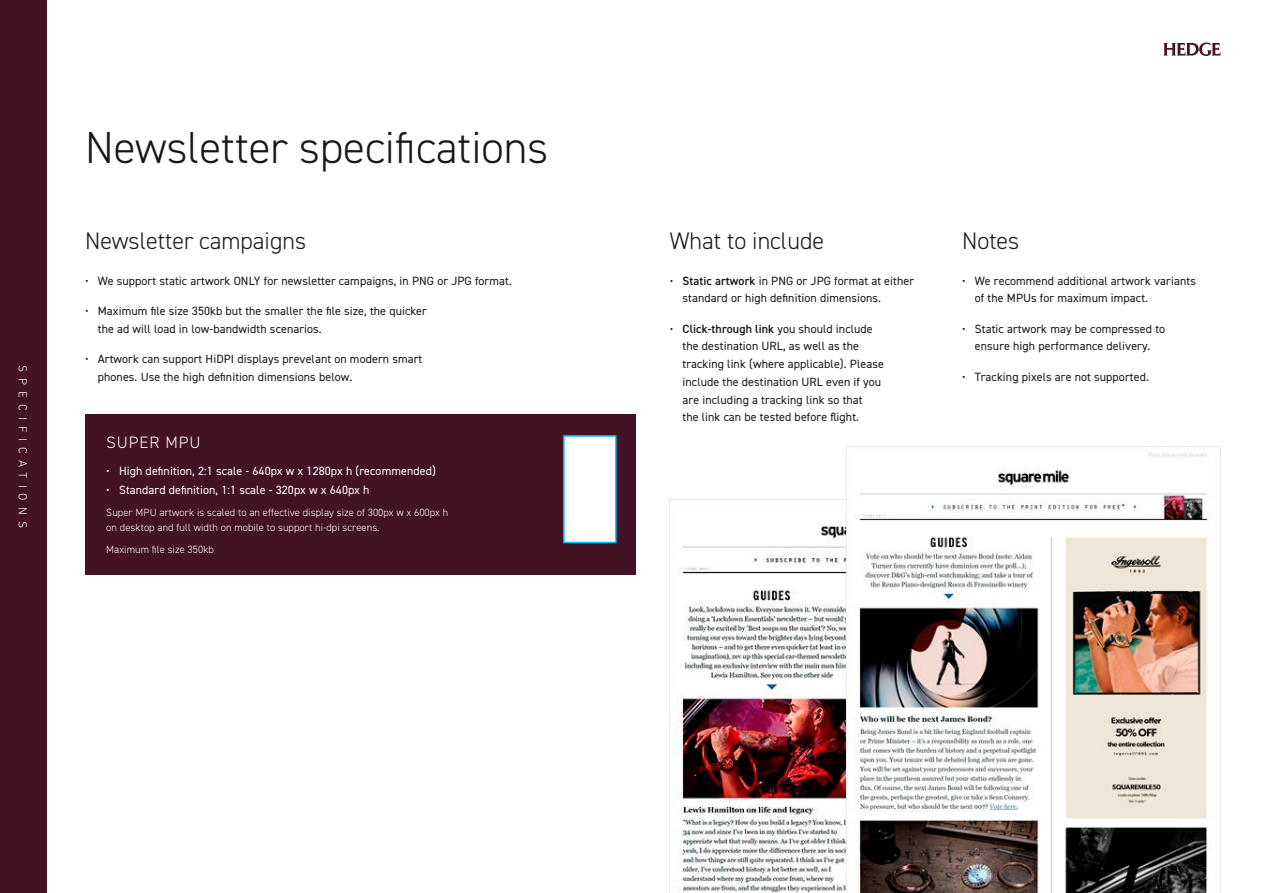
<style>
.page{position:relative;width:1263px;height:893px;background:#fff}
.page>*{position:absolute;margin:0;border:0;box-sizing:border-box;transform-origin:0 0}
.t1{font:300 45px "DIN2014";color:#181716}
.t2{font:300 24px "DIN2014";color:#181716}
.t3{font:300 16.5px "DIN2014";letter-spacing:.06em;color:#fff}
.t4{font:12px/17.7px "DIN2014";letter-spacing:.01em;color:#181716}
.t5{font:12px "DIN2014";letter-spacing:.01em;color:#fff}
.t6{font:300 12px "DIN Next LT Pro";letter-spacing:.5em;color:#fff}
.t7{font:300 10.5px/15px "DIN2014";letter-spacing:.01em;color:#fff}
.s1{font-weight:600}
</style>
<div class="page">
<div style="left:0;top:0;width:47px;height:893px;background:#431224"></div>
<svg style="left:1163px;top:43px;width:57px;height:13px"></svg>
<div style="left:85px;top:414px;width:551px;height:160px;background:#431224"></div>
<div style="left:563px;top:435px;width:54px;height:108px;background:#fff;border:2px solid #00c1ff"></div>
<img style="left:673px;top:500px;width:174px;height:393px">
<img style="left:847px;top:446px;width:373px;height:447px">
<p class="t6" style="left:30px;top:365px;width:164px;rotate:90deg">SPECIFICATIONS</p>
<h1 class="t1" style="left:85px;top:120px;width:465px">Newsletter specifications</h1>
<h2 class="t2" style="left:85px;top:226px;width:223px">Newsletter campaigns</h2>
<p class="t4" style="left:85px;top:271px;width:428px">• We support static artwork ONLY for newsletter campaigns, in PNG or JPG format.</p>
<p class="t4" style="left:98px;top:302px;width:330px;text-indent:-13px">• Maximum file size 350kb but the smaller the file size, the quicker the ad will load in low-bandwidth scenarios.</p>
<p class="t4" style="left:98px;top:350px;width:326px;text-indent:-13px">• Artwork can support HiDPI displays prevelant on modern smart phones. Use the high definition dimensions below.</p>
<h3 class="t3" style="left:106px;top:433px;width:96px">SUPER MPU</h3>
<p class="t5" style="left:106px;top:463px;width:331px">• High definition, 2:1 scale - 640px w x 1280px h (recommended)</p>
<p class="t5" style="left:106px;top:483px;width:265px">• Standard definition, 1:1 scale - 320px w x 640px h</p>
<p class="t7" style="left:106px;top:505px;width:343px">Super MPU artwork is scaled to an effective display size of 300px w x 600px h on desktop and full width on mobile to support hi-dpi screens.</p>
<p class="t7" style="left:106px;top:542px;width:109px">Maximum file size 350kb</p>
<h2 class="t2" style="left:670px;top:226px;width:156px">What to include</h2>
<h2 class="t2" style="left:962px;top:226px;width:59px">Notes</h2>
<p class="t4" style="left:682px;top:271px;width:233px;text-indent:-13px">• <span class="s1">Static artwork</span> in PNG or JPG format at either standard or high definition dimensions.</p>
<p class="t4" style="left:682px;top:320px;width:203px;text-indent:-13px">• <span class="s1">Click-through link</span> you should include the destination URL, as well as the tracking link (where applicable). Please include the destination URL even if you are including a tracking link so that<br>the link can be tested before flight.</p>
<p class="t4" style="left:975px;top:271px;width:223px;text-indent:-13px">• We recommend additional artwork variants of the MPUs for maximum impact.</p>
<p class="t4" style="left:962px;top:320px;width:205px;text-align:center">• Static artwork may be compressed to ensure high performance delivery.</p>
<p class="t4" style="left:962px;top:368px;width:188px">• Tracking pixels are not supported.</p>
</div>
